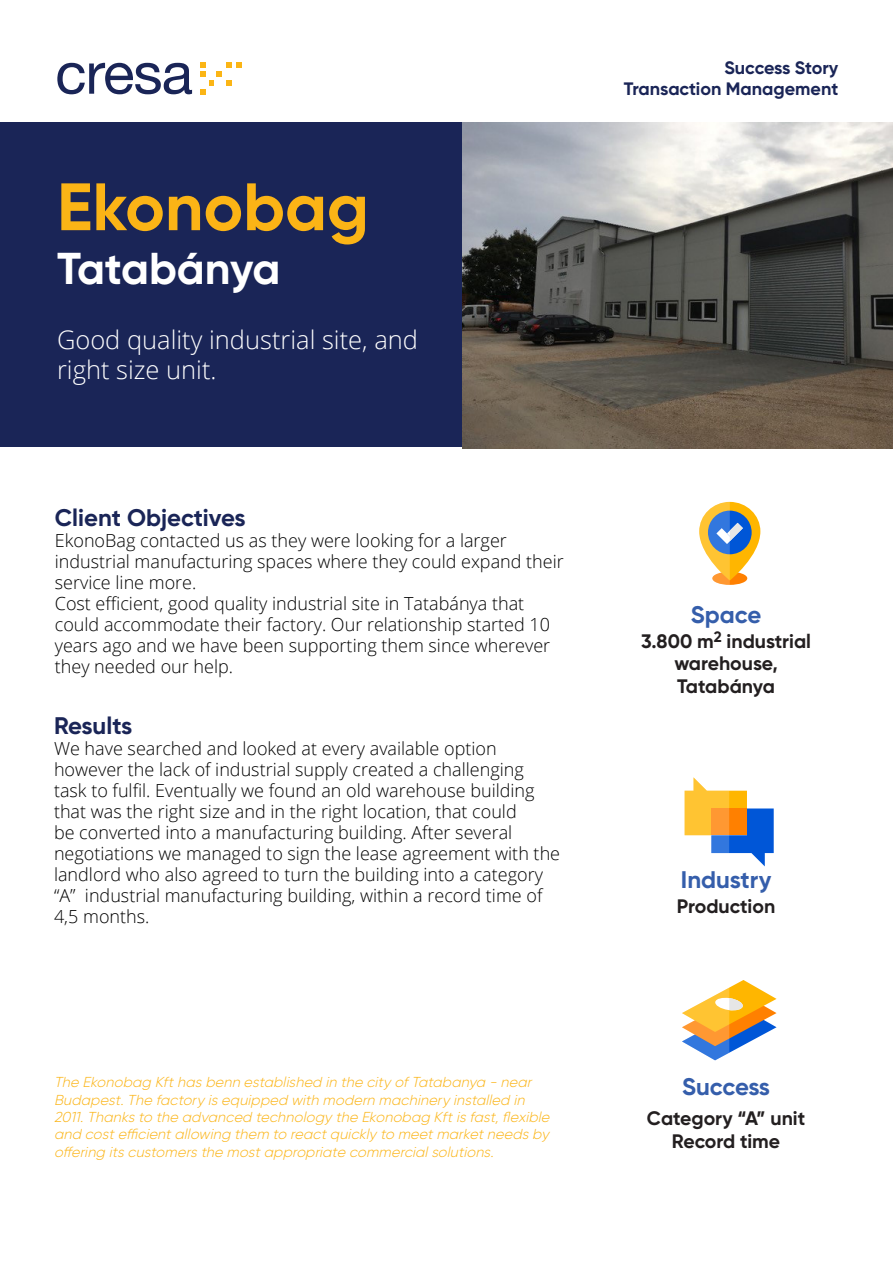
<style>
.page{position:relative;width:893px;height:1263px;background:#fff}
.page>*{position:absolute;margin:0;border:0;box-sizing:border-box;transform-origin:0 0}
.t1{font:700 66.9px "Gilroy";color:#fbb416}
.t2{font:700 44.55px "Gilroy";letter-spacing:-.005em;color:#fff}
.t3{font:300 25.5px/30.3px "Open Sans";color:#fff}
.t4{font:700 24px "Gilroy";color:#1a2557}
.t5{font:700 24px "Gilroy";color:#355eab}
.t6{font:700 19.5px/22.5px "Gilroy";color:#231f20;text-align:center}
.t7{font:300 18px/21px "Open Sans";color:#000}
.t8{font:700 18px "Gilroy";color:#1a2557}
.podkreslenia_cresa{font:italic 300 14.4px/17.4px "Gilroy";color:#fbb416}
</style>
<div class="page">
<div style="left:0;top:123px;width:893px;height:324px;background:#1a2557"></div>
<svg style="left:57px;top:63px;width:135px;height:31px"></svg>
<svg style="left:201px;top:63px;width:20px;height:31px"></svg>
<svg style="left:227px;top:63px;width:4px;height:4px"></svg>
<svg style="left:227px;top:81px;width:4px;height:4px"></svg>
<svg style="left:237px;top:63px;width:4px;height:4px"></svg>
<img style="left:462px;top:123px;width:431px;height:326px">
<div style="left:712px;top:572px;width:35px;height:13px;background:#ff8000;border-radius:50%"></div>
<svg style="left:699px;top:502px;width:61px;height:78px"></svg>
<div style="left:708px;top:511px;width:44px;height:43px;background:#0056d7;border-radius:50%"></div>
<svg style="left:699px;top:502px;width:44px;height:83px"></svg>
<svg style="left:682px;top:980px;width:94px;height:80px"></svg>
<svg style="left:685px;top:777px;width:89px;height:89px"></svg>
<p class="t1" style="left:57px;top:165px;width:313px">Ekonobag</p>
<p class="t2" style="left:57px;top:241px;width:225px">Tatabánya</p>
<p class="t3" style="left:57px;top:324px;width:363px">Good quality industrial site, and right size unit.</p>
<p class="t4" style="left:55px;top:503px;width:192px">Client Objectives</p>
<p class="t7" style="left:55px;top:529px;width:510px">EkonoBag contacted us as they were looking for a larger industrial manufacturing spaces where they could expand their service line more.</p>
<p class="t7" style="left:55px;top:592px;width:497px">Cost efficient, good quality industrial site in Tatabánya that could accommodate their factory. Our relationship started 10 years ago and we have been supporting them since wherever they needed our help.</p>
<p class="t4" style="left:54px;top:711px;width:80px">Results</p>
<p class="t7" style="left:54px;top:738px;width:508px">We have searched and looked at every available option however the lack of industrial supply created a challenging task to fulfil. Eventually we found an old warehouse building that was the right size and in the right location, that could<br>be converted into a manufacturing building. After several negotiations we managed to sign the lease agreement with the landlord who also agreed to turn the building into a category “A” industrial manufacturing building, within a record time of 4,5 months.</p>
<p class="podkreslenia_cresa" style="left:54px;top:1073px;width:501px">The Ekonobag Kfthasbenn established in the city ofTatabanya - near Budapest.The factory isequipped with modern machinery installed in 2011.Thanksto the advanced technology the Ekonobag Kftisfast,flexible and costefficientallowing them to reactquickly to meetmarketneedsby offering itscustomersthe mostappropriate commercialsolutions.</p>
<p class="t8" style="left:724px;top:56px;width:116px">Success Story</p>
<p class="t8" style="left:624px;top:78px;width:216px">Transaction Management</p>
<p class="t5" style="left:691px;top:599px;width:72px">Space</p>
<p class="t6" style="left:641px;top:629px;width:171px">3.800 m<sup>2</sup> industrial warehouse,</p>
<p class="t6" style="left:677px;top:674px;width:99px">Tatabánya</p>
<p class="t5" style="left:681px;top:864px;width:92px">Industry</p>
<p class="t6" style="left:677px;top:894px;width:100px">Production</p>
<p class="t5" style="left:682px;top:1071px;width:90px">Success</p>
<p class="t6" style="left:647px;top:1107px;width:160px">Category “A” unit</p>
<p class="t6" style="left:672px;top:1129px;width:110px">Record time</p>
</div>
